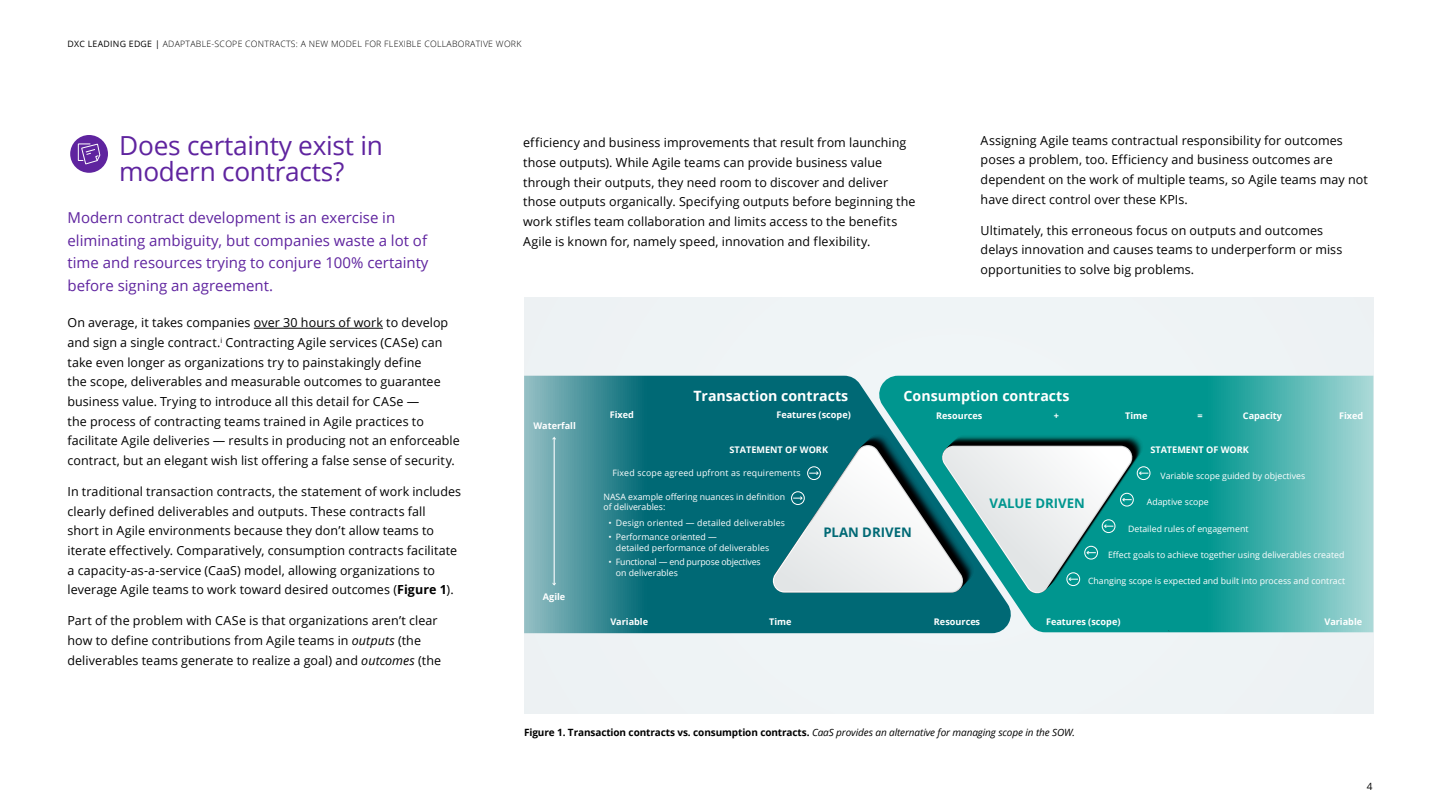
<style>
.page{position:relative;width:1440px;height:810px;background:#fff}
.page>*{position:absolute;margin:0;border:0;box-sizing:border-box;transform-origin:0 0}
.t1{font:26.25px/26.2px "Open Sans";letter-spacing:-.01em;color:#5f249f}
.t2{font:15px/22.5px "Open Sans";color:#5f249f}
.t3{font:700 14.25px "Open Sans";color:#fff}
.t4{font:700 13.12px "Open Sans";color:#00968f}
.t5{font:700 13.12px "Open Sans";color:#006975}
.t6{font:12.5px/19.8px "Open Sans";letter-spacing:.005em;color:#000}
.t7{font:700 10px "Open Sans";letter-spacing:-.01em;color:#000}
.t8{font:10px "Open Sans";color:#000}
.t9{font:700 9.12px "Open Sans";color:#fff}
.t10{font:8.75px/10.5px "Open Sans";color:#fff}
.t11{font:300 8.75px "Open Sans";letter-spacing:.03em;color:#000}
.t12{font:8.75px "Open Sans";letter-spacing:.02em;color:#fff}
.t13{font:8.75px/10.5px "Open Sans";letter-spacing:-.02em;color:#fff}
.s1{font-weight:400}
.s2{font-weight:700}
.s3{font-style:italic}
.s4{font-weight:400;font-style:italic}
</style>
<div class="page">
<hr style="left:254px;top:328px;width:129px;height:1px;background:#000">
<div style="left:524px;top:297px;width:849px;height:417px;background:#eff3f5"></div>
<svg style="left:1012px;top:376px;width:361px;height:256px;background:#35aaa5"></svg>
<div style="left:1137px;top:466px;width:14px;height:14px;border:1px solid #fff;border-radius:50%"></div>
<svg style="left:524px;top:376px;width:488px;height:257px;background:#1e7e87"></svg>
<svg style="left:770px;top:434px;width:378px;height:161px"></svg>
<div style="left:807px;top:466px;width:14px;height:14px;border:1px solid #fff;border-radius:50%"></div>
<hr style="left:554px;top:438px;width:1px;height:146px;background:#fff">
<div style="left:70px;top:135px;width:38px;height:38px;background:#5f249f;border-radius:50%"></div>
<svg style="left:78px;top:143px;width:22px;height:21px"></svg>
<p class="t11" style="left:68px;top:38px;width:456px"><span class="s1">DXC LEADING EDGE |</span> ADAPTABLE-SCOPE CONTRACTS: A NEW MODEL FOR FLEXIBLE COLLABORATIVE WORK</p>
<h1 class="t1" style="left:119px;top:132px;width:265px">Does certainty exist in modern contracts?</h1>
<p class="t2" style="left:68px;top:206px;width:363px">Modern contract development is an exercise in eliminating ambiguity, but companies waste a lot of time and resources trying to conjure 100% certainty before signing an agreement.</p>
<p class="t6" style="left:67px;top:313px;width:394px">On average, it takes companies over 30 hours of work to develop and sign a single contract.<sup>i</sup> Contracting Agile services (CASe) can take even longer as organizations try to painstakingly define<br>the scope, deliverables and measurable outcomes to guarantee business value. Trying to introduce all this detail for CASe —<br>the process of contracting teams trained in Agile practices to facilitate Agile deliveries — results in producing not an enforceable contract, but an elegant wish list offering a false sense of security.</p>
<p class="t6" style="left:67px;top:481px;width:395px">In traditional transaction contracts, the statement of work includes clearly defined deliverables and outputs. These contracts fall<br>short in Agile environments because they don’t allow teams to iterate effectively. Comparatively, consumption contracts facilitate a capacity-as-a-service (CaaS) model, allowing organizations to leverage Agile teams to work toward desired outcomes (<span class="s2">Figure 1</span>).</p>
<p class="t6" style="left:67px;top:611px;width:375px">Part of the problem with CASe is that organizations aren’t clear how to define contributions from Agile teams in <span class="s3">outputs</span> (the deliverables teams generate to realize a goal) and <span class="s3">outcomes</span> (the</p>
<p class="t6" style="left:523px;top:133px;width:394px">efficiency and business improvements that result from launching those outputs). While Agile teams can provide business value through their outputs, they need room to discover and deliver those outputs organically. Specifying outputs before beginning the work stifles team collaboration and limits access to the benefits Agile is known for, namely speed, innovation and flexibility.</p>
<p class="t6" style="left:981px;top:130px;width:389px">Assigning Agile teams contractual responsibility for outcomes poses a problem, too. Efficiency and business outcomes are dependent on the work of multiple teams, so Agile teams may not have direct control over these KPIs.</p>
<p class="t6" style="left:981px;top:220px;width:363px">Ultimately, this erroneous focus on outputs and outcomes delays innovation and causes teams to underperform or miss opportunities to solve big problems.</p>
<p class="t9" style="left:533px;top:419px;width:44px">Waterfall</p>
<p class="t9" style="left:543px;top:590px;width:24px">Agile</p>
<p class="t3" style="left:693px;top:385px;width:156px">Transaction contracts</p>
<p class="t3" style="left:904px;top:385px;width:167px">Consumption contracts</p>
<p class="t9" style="left:610px;top:409px;width:26px">Fixed</p>
<p class="t9" style="left:776px;top:409px;width:76px">Features (scope)</p>
<p class="t9" style="left:936px;top:409px;width:48px">Resources</p>
<p class="t9" style="left:1054px;top:409px;width:7px">+</p>
<p class="t9" style="left:1125px;top:409px;width:24px">Time</p>
<p class="t9" style="left:1197px;top:409px;width:7px">=</p>
<p class="t9" style="left:1243px;top:409px;width:41px">Capacity</p>
<p class="t9" style="left:1339px;top:409px;width:26px">Fixed</p>
<p class="t9" style="left:729px;top:443px;width:100px">STATEMENT OF WORK</p>
<p class="t9" style="left:1150px;top:443px;width:100px">STATEMENT OF WORK</p>
<p class="t12" style="left:612px;top:466px;width:190px">Fixed scope agreed upfront as requirements</p>
<p class="t10" style="left:603px;top:492px;width:183px;line-height:10px">NASA example offering nuances in definition of deliverables:</p>
<p class="t12" style="left:608px;top:517px;width:178px">• Design oriented — detailed deliverables</p>
<p class="t10" style="left:616px;top:532px;width:155px;text-indent:-7px">• Performance oriented —<br>detailed performance of deliverables</p>
<p class="t13" style="left:616px;top:557px;width:146px;text-indent:-7px">• Functional — end purpose objectives on deliverables</p>
<p class="t5" style="left:823px;top:523px;width:90px">PLAN DRIVEN</p>
<p class="t10" style="left:1161px;top:471px;width:146px">Variable scope guided by objectives</p>
<p class="t10" style="left:1147px;top:497px;width:63px">Adaptive scope</p>
<p class="t10" style="left:1128px;top:523px;width:122px">Detailed rules of engagement</p>
<p class="t10" style="left:1108px;top:549px;width:238px">Effect goals to achieve together using deliverables created</p>
<p class="t10" style="left:1088px;top:576px;width:259px">Changing scope is expected and built into process and contract</p>
<p class="t4" style="left:990px;top:494px;width:97px">VALUE DRIVEN</p>
<p class="t9" style="left:610px;top:615px;width:39px">Variable</p>
<p class="t9" style="left:769px;top:615px;width:24px">Time</p>
<p class="t9" style="left:934px;top:615px;width:48px">Resources</p>
<p class="t9" style="left:1046px;top:615px;width:76px">Features (scope)</p>
<p class="t9" style="left:1325px;top:615px;width:39px">Variable</p>
<p class="t7" style="left:524px;top:725px;width:553px">Figure 1. Transaction contracts vs. consumption contracts. <span class="s4">CaaS provides an alternative for managing scope in the SOW.</span></p>
<p class="t8" style="left:1367px;top:779px;width:7px">4</p>
</div>
